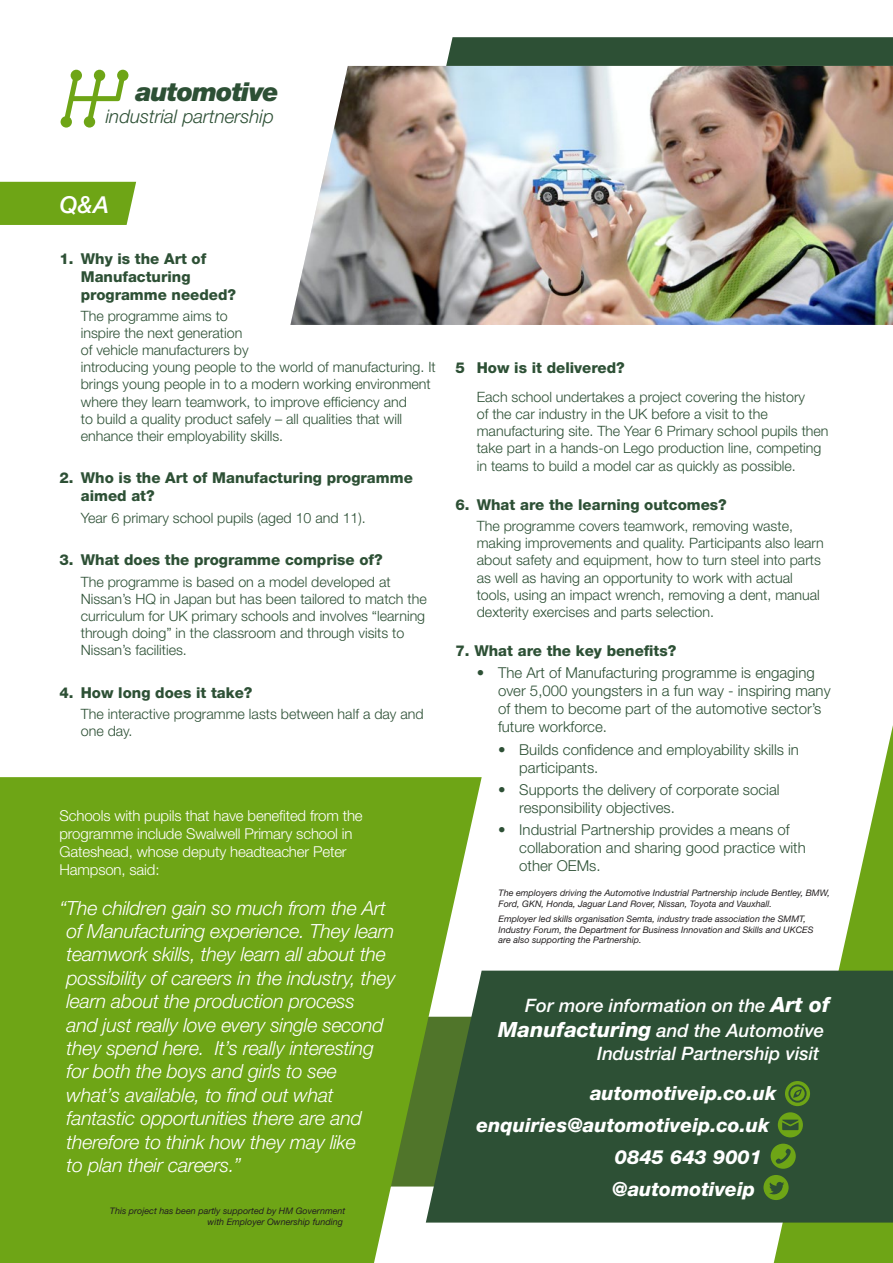
<style>
.page{position:relative;width:893px;height:1263px;background:#fff}
.page>*{position:absolute;margin:0;border:0;box-sizing:border-box;transform-origin:0 0}
.t1{font:italic 900 26.1px "Helvetica Neue LT";letter-spacing:-.04em;color:#2d5035}
.t2{font:italic 500 23.4px "Helvetica Neue LT";color:#fff}
.t3{font:italic 300 19.5px/23.4px "Helvetica Neue LT";letter-spacing:-.01em;color:#fff}
.t4{font:italic 800 19.5px "Helvetica Neue LT";color:#fff}
.t5{font:italic 300 18.75px "Helvetica Neue LT";color:#2d5035}
.t6{font:italic 500 18.45px/25.2px "Helvetica Neue LT";color:#fff}
.t7{font:300 15px/18px "Helvetica Neue LT";color:#2d5035}
.t8{font:800 15px/18px "Helvetica Neue LT";color:#2d5035}
.t9{font:300 15px/18px "Helvetica Neue LT";letter-spacing:-.01em;color:#fff}
.t10{font:300 14.25px/17.1px "Helvetica Neue LT";color:#2d5035}
.t11{font:italic 9px/10.8px "Helvetica Neue LT";color:#231f20}
.s1{font-weight:800;font-size:21px}
</style>
<div class="page">
<div style="left:0;top:777px;width:482px;height:486px;background:#6ea516"></div>
<div style="left:0;top:182px;width:136px;height:43px;background:#6ea516"></div>
<svg style="left:61px;top:70px;width:67px;height:58px"></svg>
<svg style="left:771px;top:725px;width:122px;height:538px"></svg>
<svg style="left:431px;top:37px;width:462px;height:29px;background:#37583f"></svg>
<img style="left:290px;top:66px;width:603px;height:259px">
<div style="left:426px;top:971px;width:467px;height:251px;background:#2d5035"></div>
<div style="left:778px;top:1112px;width:25px;height:25px;background:#6ea516;border-radius:50%"></div>
<svg style="left:782px;top:1119px;width:17px;height:11px"></svg>
<div style="left:771px;top:1144px;width:25px;height:25px;background:#6ea516;border-radius:50%"></div>
<svg style="left:775px;top:1148px;width:16px;height:16px"></svg>
<div style="left:785px;top:1081px;width:25px;height:25px;background:#6ea516;border-radius:50%"></div>
<svg style="left:788px;top:1084px;width:19px;height:19px"></svg>
<div style="left:763px;top:1175px;width:26px;height:25px;background:#6ea516;border-radius:50%"></div>
<svg style="left:769px;top:1182px;width:15px;height:12px"></svg>
<p class="t1" style="left:135px;top:75px;width:145px">automotive</p>
<p class="t5" style="left:106px;top:105px;width:170px">industrial partnership</p>
<p class="t2" style="left:60px;top:191px;width:51px">Q&amp;A</p>
<p class="t8" style="left:81px;top:249px;width:157px;text-indent:-21px">1. Why is the Art of<br>Manufacturing programme needed?</p>
<p class="t10" style="left:81px;top:307px;width:357px">The programme aims to<br>inspire the next generation<br>of vehicle manufacturers by<br>introducing young people to the world of manufacturing. It brings young people in to a modern working environment where they learn teamwork, to improve efficiency and<br>to build a quality product safely – all qualities that will enhance their employability skills.</p>
<p class="t8" style="left:81px;top:469px;width:334px;text-indent:-21px">2. Who is the Art of Manufacturing programme aimed at?</p>
<p class="t10" style="left:81px;top:509px;width:287px">Year 6 primary school pupils (aged 10 and 11).</p>
<p class="t8" style="left:60px;top:551px;width:325px">3. What does the programme comprise of?</p>
<p class="t10" style="left:81px;top:573px;width:348px">The programme is based on a model developed at Nissan’s HQ in Japan but has been tailored to match the curriculum for UK primary schools and involves “learning through doing” in the classroom and through visits to Nissan’s facilities.</p>
<p class="t8" style="left:60px;top:683px;width:194px">4. How long does it take?</p>
<p class="t10" style="left:81px;top:705px;width:344px">The interactive programme lasts between half a day and one day.</p>
<p class="t9" style="left:60px;top:806px;width:305px">Schools with pupils that have benefited from the programme include Swalwell Primary school in Gateshead, whose deputy headteacher Peter Hampson, said:</p>
<p class="t3" style="left:67px;top:896px;width:330px;text-indent:-7px">“The children gain so much from the Art of Manufacturing experience. They learn teamwork skills, they learn all about the possibility of careers in the industry, they learn about the production process<br>and just really love every single second they spend here. It’s really interesting for both the boys and girls to see<br>what’s available, to find out what fantastic opportunities there are and therefore to think how they may like<br>to plan their careers.”</p>
<p class="t11" style="left:110px;top:1205px;width:237px;text-align:right">This project has been partly supported by HM Government with Employer Ownership funding</p>
<p class="t8" style="left:455px;top:359px;width:171px">5 How is it delivered?</p>
<p class="t10" style="left:477px;top:388px;width:353px">Each school undertakes a project covering the history<br>of the car industry in the UK before a visit to the manufacturing site. The Year 6 Primary school pupils then take part in a hands-on Lego production line, competing in teams to build a model car as quickly as possible.</p>
<p class="t8" style="left:455px;top:495px;width:273px">6. What are the learning outcomes?</p>
<p class="t10" style="left:477px;top:517px;width:349px">The programme covers teamwork, removing waste, making improvements and quality. Participants also learn about safety and equipment, how to turn steel into parts as well as having an opportunity to work with actual tools, using an impact wrench, removing a dent, manual dexterity exercises and parts selection.</p>
<p class="t8" style="left:455px;top:642px;width:222px">7. What are the key benefits?</p>
<p class="t7" style="left:498px;top:664px;width:334px;text-indent:-21px">• The Art of Manufacturing programme is engaging over 5,000 youngsters in a fun way - inspiring many of them to become part of the automotive sector’s future workforce.</p>
<p class="t7" style="left:519px;top:740px;width:281px;text-indent:-21px">• Builds confidence and employability skills in participants.</p>
<p class="t7" style="left:519px;top:780px;width:262px;text-indent:-21px">• Supports the delivery of corporate social responsibility objectives.</p>
<p class="t7" style="left:519px;top:820px;width:288px;text-indent:-21px">• Industrial Partnership provides a means of collaboration and sharing good practice with other OEMs.</p>
<p class="t11" style="left:499px;top:887px;width:333px">The employers driving the Automotive Industrial Partnership include Bentley, BMW,<br>Ford, GKN, Honda, Jaguar Land Rover, Nissan, Toyota and Vauxhall.</p>
<p class="t11" style="left:499px;top:913px;width:317px">Employer led skills organisation Semta, industry trade association the SMMT,<br>Industry Forum, the Department for Business Innovation and Skills and UKCES are also supporting the Partnership.</p>
<p class="t6" style="left:498px;top:993px;width:333px;text-indent:27px">For more information on the <span class="s1">Art of<br>Manufacturing</span> and the Automotive</p>
<p class="t6" style="left:597px;top:1040px;width:224px">Industrial Partnership visit</p>
<p class="t4" style="left:590px;top:1081px;width:188px">automotiveip.co.uk</p>
<p class="t4" style="left:476px;top:1113px;width:294px">enquiries@automotiveip.co.uk</p>
<p class="t4" style="left:615px;top:1145px;width:149px">0845 643 9001</p>
<p class="t4" style="left:612px;top:1177px;width:145px">@automotiveip</p>
</div>
